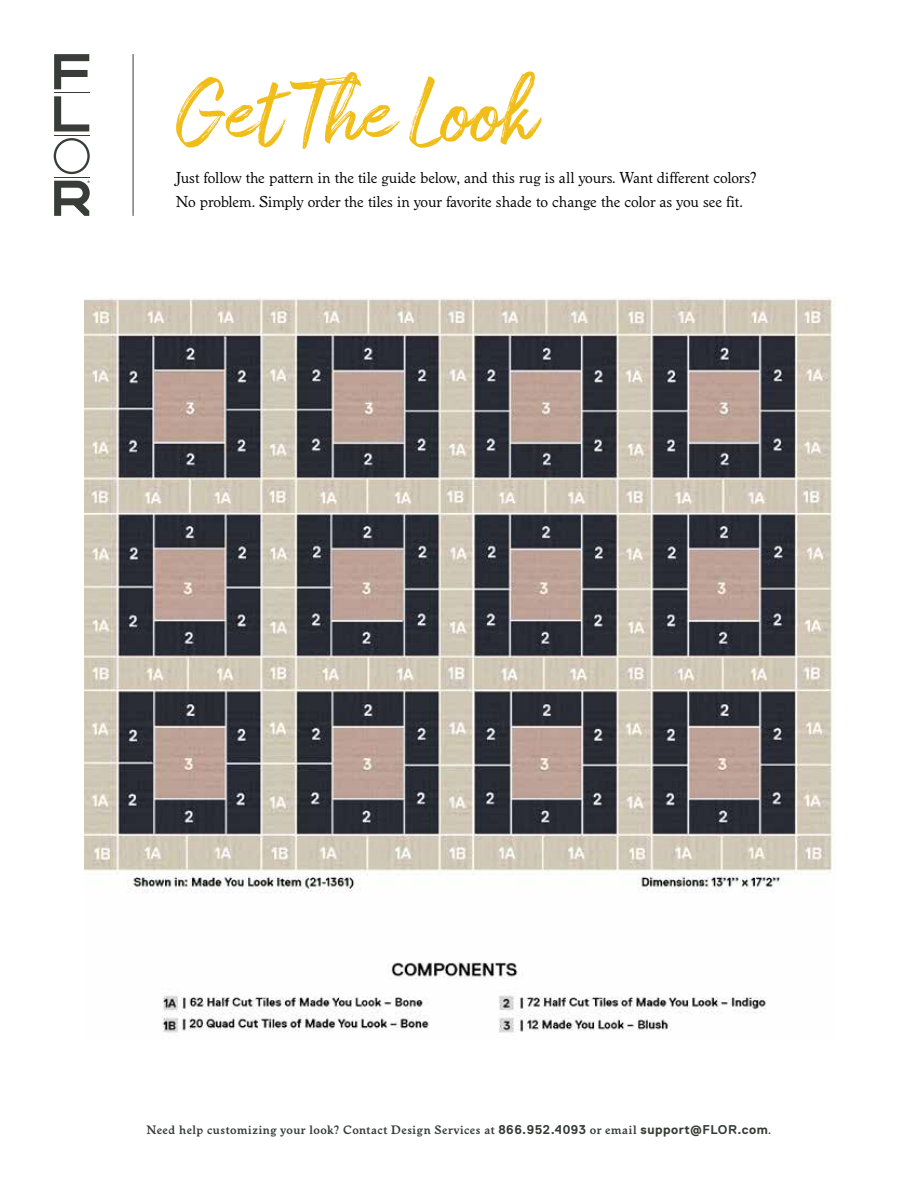
<style>
.page{position:relative;width:918px;height:1188px;background:#fff}
.page>*{position:absolute;margin:0;border:0;box-sizing:border-box;transform-origin:0 0}
.t1{font:90px "Amithen";color:#f1bd19}
.t2{font:16.5px/24px "Worchester EF";letter-spacing:-.005em;color:#000}
.t3{font:600 12.75px "Worchester EF";letter-spacing:.04em;color:#363d39}
.s1{font-family:"Replica Pro";font-weight:700}
</style>
<div class="page">
<hr style="left:54px;top:93px;width:35px;height:1px;background:#383d39">
<hr style="left:54px;top:135px;width:35px;height:1px;background:#383d39">
<hr style="left:54px;top:177px;width:35px;height:1px;background:#383d39">
<svg style="left:54px;top:138px;width:36px;height:36px"></svg>
<svg style="left:54px;top:54px;width:35px;height:35px"></svg>
<svg style="left:54px;top:96px;width:35px;height:35px"></svg>
<svg style="left:54px;top:181px;width:36px;height:35px"></svg>
<hr style="left:133px;top:54px;width:1px;height:162px;background:#363d39">
<img style="left:84px;top:297px;width:750px;height:736px">
<h1 class="t1" style="left:176px;top:59px;width:361px">Get The Look</h1>
<p class="t2" style="left:176px;top:166px;width:582px">Just follow the pattern in the tile guide below, and this rug is all yours. Want different colors?<br>No problem. Simply order the tiles in your favorite shade to change the color as you see fit.</p>
<p class="t3" style="left:147px;top:1122px;width:626px">Need help customizing your look? Contact Design Services at <span class="s1">866.952.4093</span> or email <span class="s1">support@FLOR.com</span>.</p>
</div>
